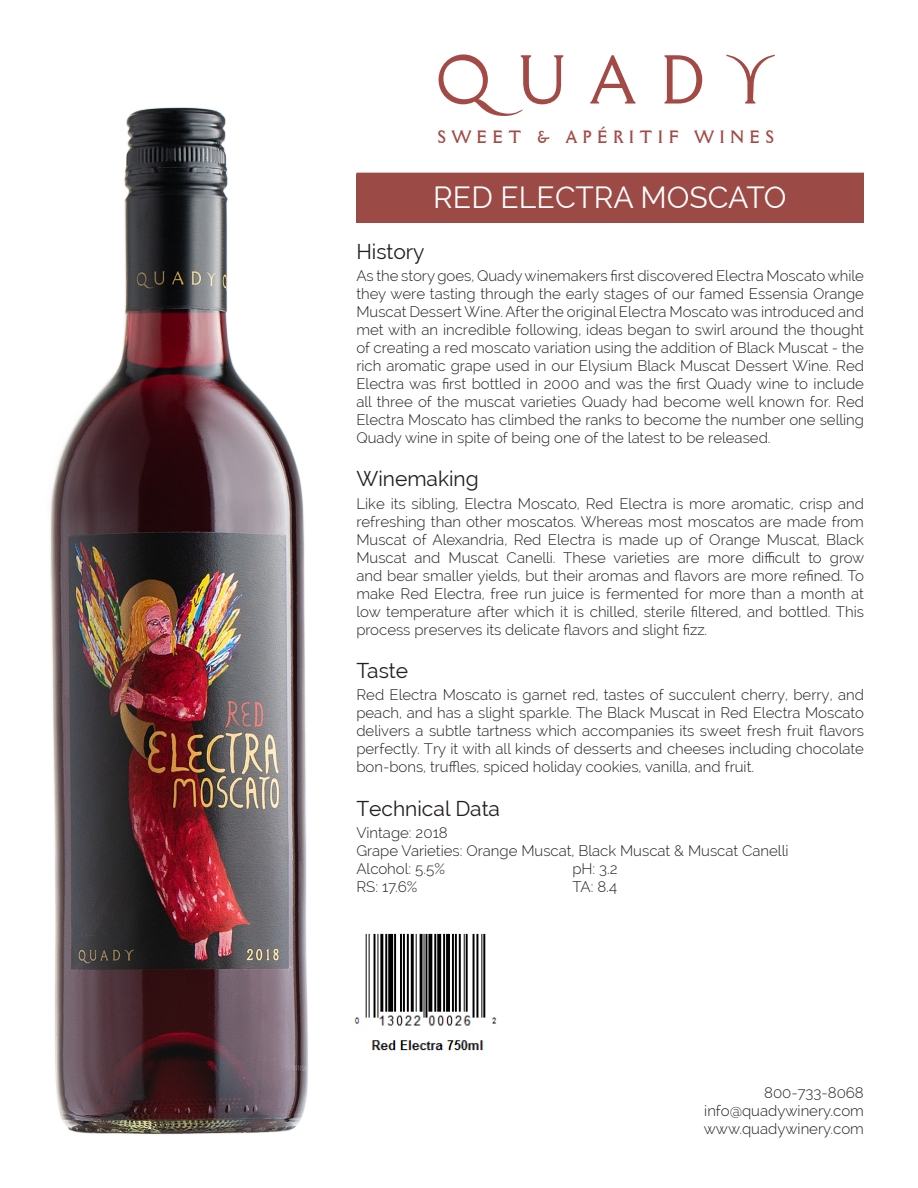
<style>
.page{position:relative;width:918px;height:1188px;background:#fff}
.page>*{position:absolute;margin:0;border:0;box-sizing:border-box;transform-origin:0 0}
.t1{font:30px "Raleway";color:#fff}
.t2{font:21px "Raleway";color:#231f20}
.t3{font:700 17.4px "Della Robbia BT";letter-spacing:.38em;color:#a44a46;scale:.91 1}
.t4{font:300 15px/18px "Raleway";color:#231f20;text-align:justify}
</style>
<div class="page">
<img style="left:50px;top:107px;width:258px;height:1028px">
<div style="left:356px;top:174px;width:508px;height:49px;background:#9c4a46"></div>
<svg style="left:590px;top:55px;width:46px;height:49px"></svg>
<svg style="left:665px;top:55px;width:37px;height:49px"></svg>
<svg style="left:726px;top:55px;width:49px;height:49px"></svg>
<svg style="left:439px;top:54px;width:124px;height:62px"></svg>
<hr style="left:356px;top:173px;width:508px;height:1px;background:#9c4a46">
<img style="left:354px;top:933px;width:143px;height:118px">
<p class="t3" style="left:438px;top:126px;width:371px">SWEET &amp; APÉRITIF WINES</p>
<p class="t1" style="left:433px;top:180px;width:355px">RED ELECTRA MOSCATO</p>
<p class="t2" style="left:356px;top:239px;width:70px">History</p>
<p class="t4" style="left:356px;top:267px;width:509px">As the story goes, Quady winemakers first discovered Electra Moscato while they were tasting through the early stages of our famed Essensia Orange Muscat Dessert Wine. After the original Electra Moscato was introduced and met with an incredible following, ideas began to swirl around the thought of creating a red moscato variation using the addition of Black Muscat - the rich aromatic grape used in our Elysium Black Muscat Dessert Wine. Red Electra was first bottled in 2000 and was the first Quady wine to include all three of the muscat varieties Quady had become well known for. Red Electra Moscato has climbed the ranks to become the number one selling Quady wine in spite of being one of the latest to be released.</p>
<p class="t2" style="left:356px;top:467px;width:124px">Winemaking</p>
<p class="t4" style="left:356px;top:494px;width:510px">Like its sibling, Electra Moscato, Red Electra is more aromatic, crisp and refreshing than other moscatos. Whereas most moscatos are made from Muscat of Alexandria, Red Electra is made up of Orange Muscat, Black Muscat and Muscat Canelli. These varieties are more difficult to grow and bear smaller yields, but their aromas and flavors are more refined. To make Red Electra, free run juice is fermented for more than a month at low temperature after which it is chilled, sterile filtered, and bottled. This process preserves its delicate flavors and slight fizz.</p>
<p class="t2" style="left:356px;top:658px;width:53px">Taste</p>
<p class="t4" style="left:356px;top:686px;width:509px">Red Electra Moscato is garnet red, tastes of succulent cherry, berry, and peach, and has a slight sparkle. The Black Muscat in Red Electra Moscato delivers a subtle tartness which accompanies its sweet fresh fruit flavors perfectly. Try it with all kinds of desserts and cheeses including chocolate bon-bons, truffles, spiced holiday cookies, vanilla, and fruit.</p>
<p class="t2" style="left:356px;top:796px;width:145px">Technical Data</p>
<p class="t4" style="left:356px;top:824px;width:93px">Vintage: 2018</p>
<p class="t4" style="left:356px;top:842px;width:434px">Grape Varieties: Orange Muscat, Black Muscat &amp; Muscat Canelli</p>
<p class="t4" style="left:356px;top:860px;width:90px">Alcohol: 5.5%</p>
<p class="t4" style="left:572px;top:860px;width:47px">pH: 3.2</p>
<p class="t4" style="left:356px;top:878px;width:63px">RS: 17.6%</p>
<p class="t4" style="left:572px;top:878px;width:46px">TA: 8.4</p>
<p class="t4" style="left:764px;top:1083px;width:101px">800-733-8068</p>
<p class="t4" style="left:704px;top:1101px;width:161px">info@quadywinery.com</p>
<p class="t4" style="left:704px;top:1119px;width:162px">www.quadywinery.com</p>
</div>
